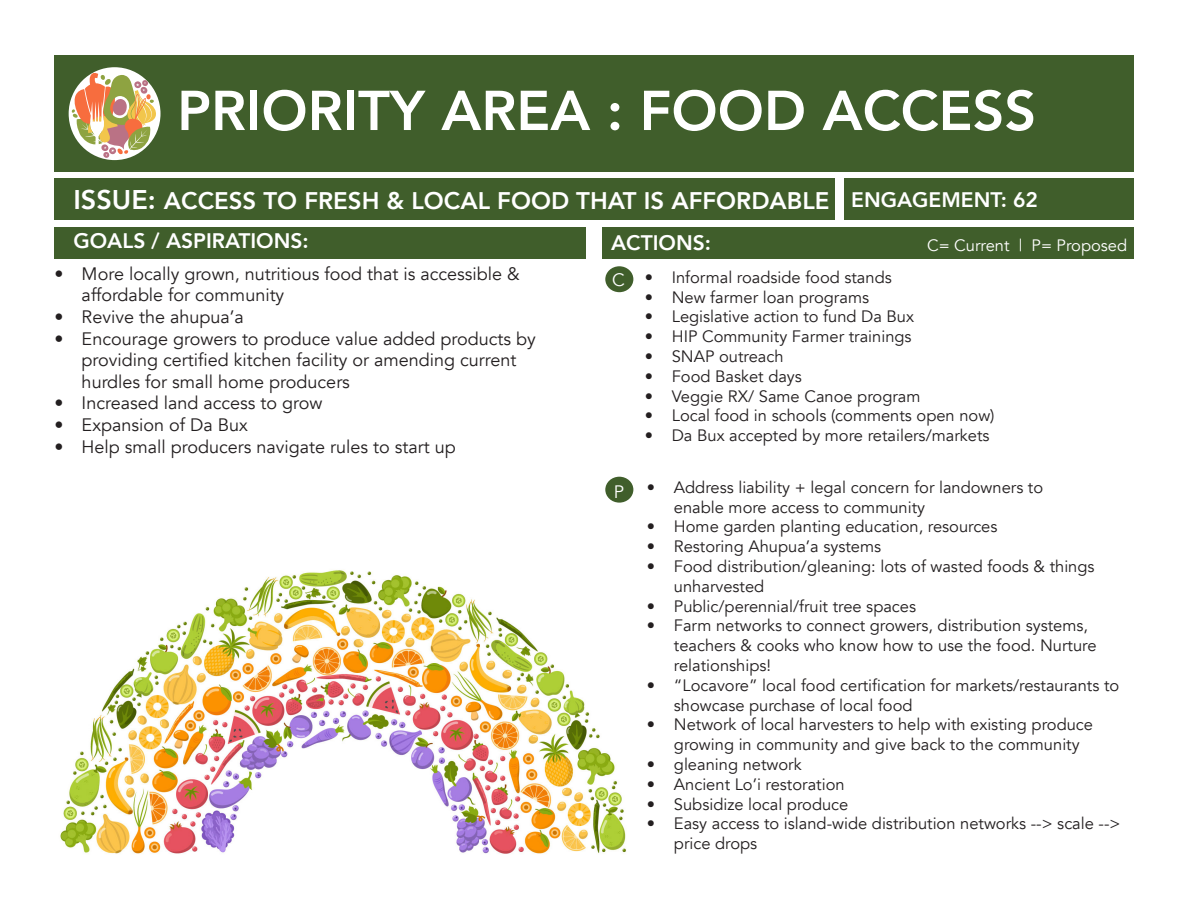
<style>
.page{position:relative;width:1188px;height:918px;background:#fff}
.page>*{position:absolute;margin:0;border:0;box-sizing:border-box;transform-origin:0 0}
.t1{font:800 55.5px "Avenir";color:#fff}
.t2{font:800 24px "Avenir";color:#fff}
.t3{font:800 21px "Avenir";color:#fff}
.t4{font:18px/21.6px "Avenir";color:#231f20}
.t5{font:18px "Avenir";color:#fff}
.t6{font:16.5px/19.8px "Avenir";color:#231f20}
.t7{font:16.5px "Avenir";color:#fff}
.s1{font-size:27px}
</style>
<div class="page">
<img style="left:60px;top:485px;width:573px;height:369px">
<div style="left:54px;top:55px;width:1080px;height:117px;background:#405e2b"></div>
<div style="left:54px;top:178px;width:781px;height:42px;background:#405e2b"></div>
<div style="left:54px;top:227px;width:531px;height:32px;background:#405e2b"></div>
<div style="left:603px;top:227px;width:531px;height:32px;background:#405e2b"></div>
<div style="left:845px;top:178px;width:289px;height:42px;background:#405e2b"></div>
<div style="left:605px;top:266px;width:28px;height:26px;background:#405e2b;border-radius:50%"></div>
<div style="left:605px;top:477px;width:28px;height:26px;background:#405e2b;border-radius:50%"></div>
<svg style="left:69px;top:67px;width:92px;height:93px"></svg>
<svg style="left:72px;top:72px;width:85px;height:86px;background:#c6ab7f"></svg>
<p class="t1" style="left:177px;top:68px;width:861px">PRIORITY AREA : FOOD ACCESS</p>
<p class="t2" style="left:73px;top:182px;width:758px"><span class="s1">ISSUE:</span> ACCESS TO FRESH &amp; LOCAL FOOD THAT IS AFFORDABLE</p>
<p class="t3" style="left:73px;top:225px;width:237px">GOALS / ASPIRATIONS:</p>
<p class="t3" style="left:611px;top:227px;width:101px">ACTIONS:</p>
<p class="t3" style="left:851px;top:183px;width:188px">ENGAGEMENT: 62</p>
<p class="t7" style="left:927px;top:235px;width:202px">C= Current | P= Proposed</p>
<p class="t4" style="left:55px;top:263px;width:467px">• More locally grown, nutritious food that is accessible &amp;</p>
<p class="t5" style="left:612px;top:269px;width:14px">C</p>
<p class="t4" style="left:82px;top:285px;width:204px">affordable for community</p>
<p class="t4" style="left:55px;top:306px;width:191px">• Revive the ahupua’a</p>
<p class="t4" style="left:82px;top:328px;width:456px;text-indent:-27px">• Encourage growers to produce value added products by providing certified kitchen facility or amending current hurdles for small home producers</p>
<p class="t4" style="left:55px;top:393px;width:269px">• Increased land access to grow</p>
<p class="t4" style="left:55px;top:414px;width:195px">• Expansion of Da Bux</p>
<p class="t4" style="left:55px;top:436px;width:403px">• Help small producers navigate rules to start up</p>
<p class="t5" style="left:614px;top:481px;width:12px">P</p>
<p class="t6" style="left:645px;top:268px;width:249px">• Informal roadside food stands</p>
<p class="t6" style="left:645px;top:287px;width:226px">• New farmer loan programs</p>
<p class="t6" style="left:645px;top:307px;width:271px">• Legislative action to fund Da Bux</p>
<p class="t6" style="left:645px;top:327px;width:268px">• HIP Community Farmer trainings</p>
<p class="t6" style="left:645px;top:347px;width:140px">• SNAP outreach</p>
<p class="t6" style="left:645px;top:367px;width:159px">• Food Basket days</p>
<p class="t6" style="left:645px;top:386px;width:277px">• Veggie RX/ Same Canoe program</p>
<p class="t6" style="left:645px;top:406px;width:351px">• Local food in schools (comments open now)</p>
<p class="t6" style="left:645px;top:426px;width:346px">• Da Bux accepted by more retailers/markets</p>
<p class="t6" style="left:674px;top:478px;width:371px;text-indent:-27px">• Address liability + legal concern for landowners to enable more access to community</p>
<p class="t6" style="left:647px;top:517px;width:352px">• Home garden planting education, resources</p>
<p class="t6" style="left:647px;top:537px;width:236px">• Restoring Ahupua’a systems</p>
<p class="t6" style="left:674px;top:557px;width:422px;text-indent:-27px">• Food distribution/gleaning: lots of wasted foods &amp; things unharvested</p>
<p class="t6" style="left:647px;top:596px;width:271px">• Public/perennial/fruit tree spaces</p>
<p class="t6" style="left:674px;top:616px;width:424px;text-indent:-27px">• Farm networks to connect growers, distribution systems, teachers &amp; cooks who know how to use the food. Nurture relationships!</p>
<p class="t6" style="left:674px;top:676px;width:447px;text-indent:-27px">• “Locavore” local food certification for markets/restaurants to showcase purchase of local food</p>
<p class="t6" style="left:674px;top:715px;width:421px;text-indent:-27px">• Network of local harvesters to help with existing produce growing in community and give back to the community</p>
<p class="t6" style="left:647px;top:755px;width:156px">• gleaning network</p>
<p class="t6" style="left:647px;top:775px;width:199px">• Ancient Lo’i restoration</p>
<p class="t6" style="left:647px;top:794px;width:203px">• Subsidize local produce</p>
<p class="t6" style="left:674px;top:814px;width:448px;text-indent:-27px">• Easy access to island-wide distribution networks --&gt; scale --&gt; price drops</p>
</div>
